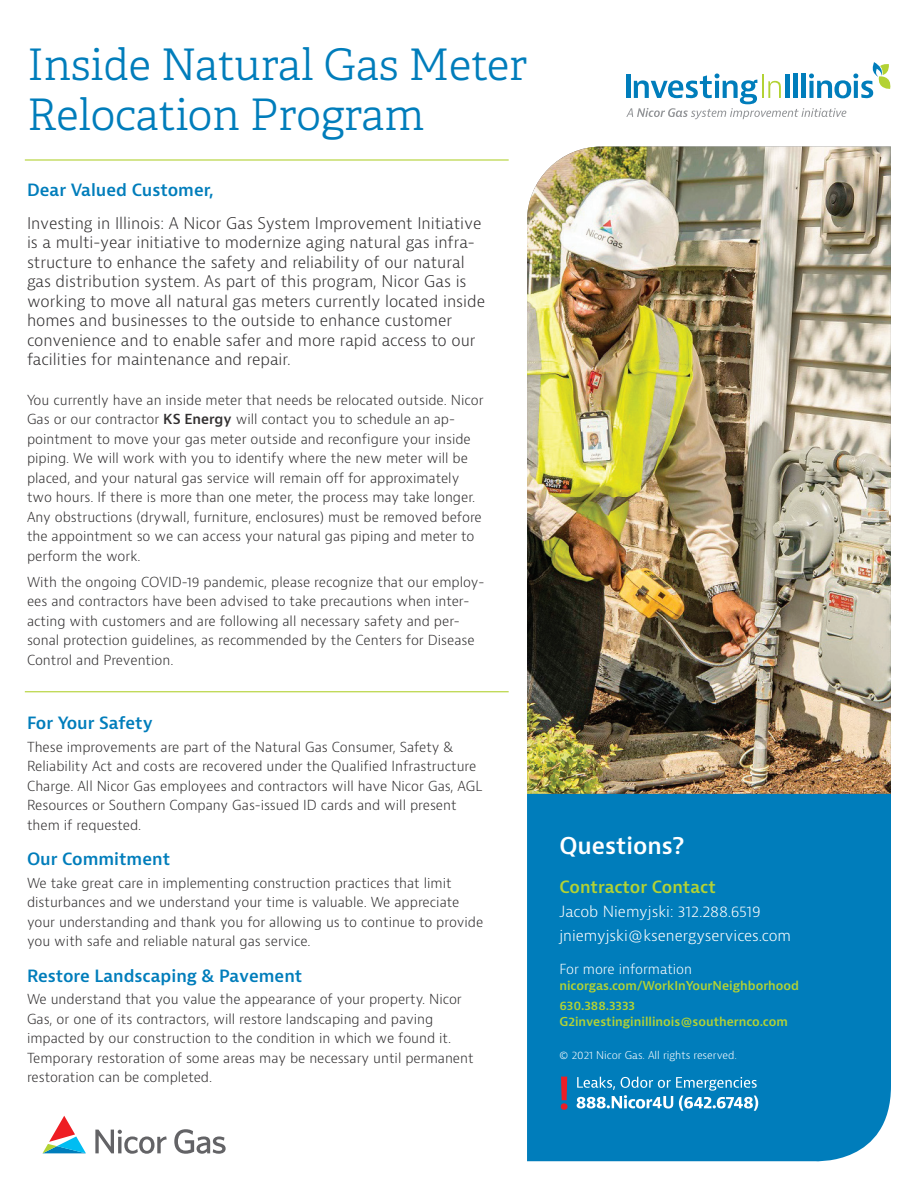
<style>
.page{position:relative;width:918px;height:1188px;background:#fff}
.page>*{position:absolute;margin:0;border:0;box-sizing:border-box;transform-origin:0 0}
.t1{font:300 43.5px/49.5px "Adelle";color:#007dbb}
.t2{font:600 22.5px "Bernina Sans";color:#fff}
.t3{font:600 16.5px "Bernina Sans";color:#007dbb}
.t4{font:600 16.5px "Bernina Sans";color:#b3d234}
.t5{font:300 15.75px/19.5px "Bernina Sans";color:#312f30}
.t6{font:300 15px/24px "Bernina Sans";color:#fff}
.t7{font:300 13.5px/19.5px "Bernino Sans";color:#312f30}
.t8{font:300 13.5px "Bernina Sans";color:#fff}
.t9{font:600 12px/19.5px "Bernina Sans";color:#b3d234}
.t10{font:300 10.5px "Bernina Sans";color:#fff}
.s1{font-weight:600}
</style>
<div class="page">
<div style="left:527px;top:794px;width:364px;height:368px;background:#007dbb"></div>
<hr style="left:25px;top:691px;width:484px;height:1px;background:#b3d234">
<svg style="left:626px;top:62px;width:265px;height:57px"></svg>
<svg style="left:42px;top:1116px;width:44px;height:37px"></svg>
<svg style="left:95px;top:1129px;width:131px;height:25px"></svg>
<svg style="left:561px;top:1077px;width:7px;height:33px"></svg>
<svg style="left:577px;top:1077px;width:181px;height:34px"></svg>
<img style="left:527px;top:147px;width:364px;height:647px">
<hr style="left:25px;top:159px;width:484px;height:2px;background:#b3d234">
<h1 class="t1" style="left:27px;top:41px;width:502px">Inside Natural Gas Meter<br>Relocation Program</h1>
<p class="t3" style="left:27px;top:179px;width:188px">Dear Valued Customer,</p>
<p class="t5" style="left:27px;top:213px;width:460px">Investing in Illinois: A Nicor Gas System Improvement Initiative is a multi-year initiative to modernize aging natural gas infra&shy;structure to enhance the safety and reliability of our natural gas distribution system. As part of this program, Nicor Gas is working to move all natural gas meters currently located inside homes and businesses to the outside to enhance customer convenience and to enable safer and more rapid access to our facilities for maintenance and repair.</p>
<p class="t7" style="left:27px;top:390px;width:458px">You currently have an inside meter that needs be relocated outside. Nicor Gas or our contractor <span class="s1">KS Energy</span> will contact you to schedule an ap&shy;pointment to move your gas meter outside and reconfigure your inside piping. We will work with you to identify where the new meter will be placed, and your natural gas service will remain off for approximately two hours. If there is more than one meter, the process may take longer.<br>Any obstructions (drywall, furniture, enclosures) must be removed before the appointment so we can access your natural gas piping and meter to perform the work.</p>
<p class="t7" style="left:27px;top:573px;width:459px">With the ongoing COVID-19 pandemic, please recognize that our employ&shy;ees and contractors have been advised to take precautions when inter&shy;acting with customers and are following all necessary safety and per&shy;sonal protection guidelines, as recommended by the Centers for Disease Control and Prevention.</p>
<p class="t3" style="left:27px;top:712px;width:127px">For Your Safety</p>
<p class="t7" style="left:27px;top:737px;width:457px">These improvements are part of the Natural Gas Consumer, Safety &amp; Reliability Act and costs are recovered under the Qualified Infrastructure Charge. All Nicor Gas employees and contractors will have Nicor Gas, AGL Resources or Southern Company Gas-issued ID cards and will present them if requested.</p>
<p class="t3" style="left:27px;top:848px;width:145px">Our Commitment</p>
<p class="t7" style="left:27px;top:873px;width:458px">We take great care in implementing construction practices that limit disturbances and we understand your time is valuable. We appreciate your understanding and thank you for allowing us to continue to provide you with safe and reliable natural gas service.</p>
<p class="t3" style="left:27px;top:965px;width:277px">Restore Landscaping &amp; Pavement</p>
<p class="t7" style="left:27px;top:990px;width:448px">We understand that you value the appearance of your property. Nicor Gas, or one of its contractors, will restore landscaping and paving impacted by our construction to the condition in which we found it.<br>Temporary restoration of some areas may be necessary until permanent restoration can be completed.</p>
<h2 class="t2" style="left:559px;top:831px;width:126px">Questions?</h2>
<p class="t4" style="left:559px;top:876px;width:158px">Contractor Contact</p>
<p class="t6" style="left:559px;top:899px;width:233px">Jacob Niemyjski: 312.288.6519 jniemyjski@ksenergyservices.com</p>
<p class="t8" style="left:559px;top:960px;width:134px">For more information</p>
<p class="t9" style="left:559px;top:976px;width:241px">nicorgas.com/WorkInYourNeighborhood<br>630.388.3333</p>
<p class="t9" style="left:559px;top:1012px;width:230px">G2investinginillinois@southernco.com</p>
<p class="t10" style="left:559px;top:1048px;width:179px">© 2021 Nicor Gas. All rights reserved.</p>
</div>
